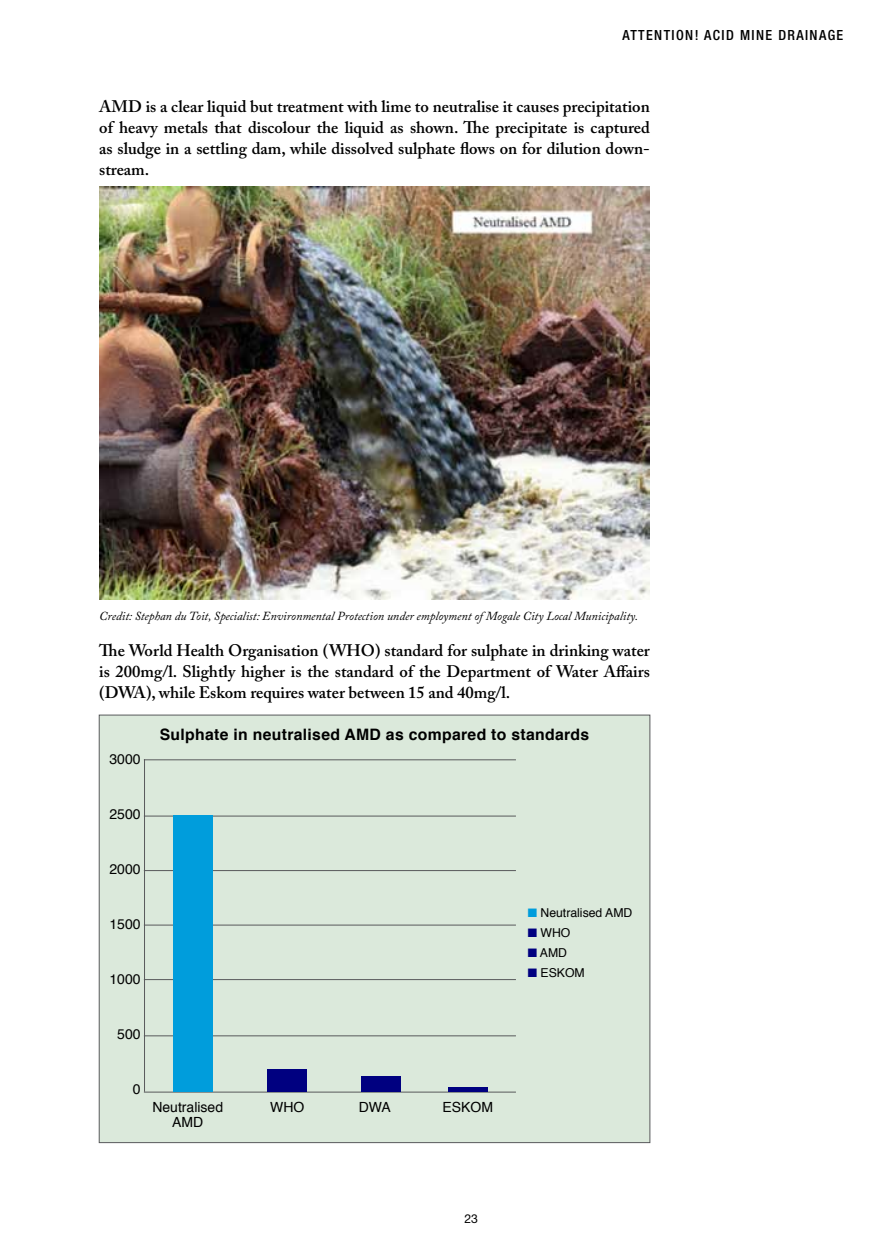
<style>
.page{position:relative;width:893px;height:1251px;background:#fff}
.page>*{position:absolute;margin:0;border:0;box-sizing:border-box;transform-origin:0 0}
.t1{font:600 16.62px/21px "Adobe Caslon Pro";color:#000;text-align:justify}
.t2{font:700 15.75px "Helvetica";letter-spacing:.02em;color:#000}
.t3{font:14px/15.8px "Helvetica";color:#000;text-align:center}
.t4{font:500 condensed 14px "Helvetica Neue LT Std";letter-spacing:.1em;color:#000}
.t5{font:italic 12.25px "Adobe Caslon Pro";color:#000}
.t6{font:12.25px "Helvetica";color:#000}
.t7{font:12.25px "Helvetica Neue LT Std";color:#000}
.s1{color:#009ddc}
.s2{color:#000080}
</style>
<div class="page">
<img style="left:99px;top:186px;width:551px;height:413px">
<div style="left:99px;top:714px;width:551px;height:428px;background:#dbe9db;border:1px solid #58595b"></div>
<hr style="left:144px;top:759px;width:372px;height:1px;background:#58595b">
<hr style="left:144px;top:815px;width:372px;height:1px;background:#58595b">
<hr style="left:144px;top:870px;width:372px;height:1px;background:#58595b">
<hr style="left:144px;top:924px;width:372px;height:1px;background:#58595b">
<hr style="left:144px;top:978px;width:372px;height:1px;background:#58595b">
<hr style="left:144px;top:1035px;width:372px;height:1px;background:#58595b">
<hr style="left:144px;top:759px;width:1px;height:332px;background:#58595b">
<hr style="left:144px;top:1091px;width:372px;height:1px;background:#58595b">
<div style="left:174px;top:815px;width:39px;height:276px;background:#009ddc"></div>
<div style="left:267px;top:1069px;width:40px;height:22px;background:#000080"></div>
<div style="left:361px;top:1076px;width:40px;height:15px;background:#000080"></div>
<div style="left:448px;top:1086px;width:40px;height:5px;background:#000080"></div>
<p class="t4" style="left:622px;top:26px;width:221px">ATTENTION! ACID MINE DRAINAGE</p>
<p class="t1" style="left:99px;top:95px;width:552px">AMD is a clear liquid but treatment with lime to neutralise it causes precipitation of heavy metals that discolour the liquid as shown. The precipitate is captured as sludge in a settling dam, while dissolved sulphate flows on for dilution down&shy;stream.</p>
<p class="t5" style="left:99px;top:608px;width:540px">Credit: Stephan du Toit, Specialist: Environmental Protection under employment of Mogale City Local Municipality.</p>
<p class="t1" style="left:99px;top:639px;width:552px">The World Health Organisation (WHO) standard for sulphate in drinking water is 200mg/l. Slightly higher is the standard of the Department of Water Affairs (DWA), while Eskom requires water between 15 and 40mg/l.</p>
<p class="t3" style="left:110px;top:751px;width:33px">3000</p>
<p class="t3" style="left:110px;top:806px;width:33px">2500</p>
<p class="t3" style="left:110px;top:861px;width:33px">2000</p>
<p class="t3" style="left:110px;top:916px;width:33px">1500</p>
<p class="t3" style="left:110px;top:971px;width:33px">1000</p>
<p class="t3" style="left:117px;top:1026px;width:25px">500</p>
<p class="t2" style="left:160px;top:721px;width:431px">Sulphate in neutralised AMD as compared to standards</p>
<p class="t6" style="left:528px;top:903px;width:106px"><span class="s1">■</span> Neutralised AMD</p>
<p class="t6" style="left:528px;top:923px;width:44px"><span class="s2">■</span> WHO</p>
<p class="t6" style="left:528px;top:943px;width:41px"><span class="s2">■</span> AMD</p>
<p class="t6" style="left:528px;top:962px;width:58px"><span class="s2">■</span> ESKOM</p>
<p class="t3" style="left:133px;top:1081px;width:9px">0</p>
<p class="t3" style="left:152px;top:1098px;width:72px">Neutralised<br>AMD</p>
<p class="t3" style="left:270px;top:1098px;width:36px">WHO</p>
<p class="t3" style="left:359px;top:1098px;width:34px">DWA</p>
<p class="t3" style="left:442px;top:1098px;width:52px">ESKOM</p>
<p class="t7" style="left:464px;top:1210px;width:15px">23</p>
</div>
